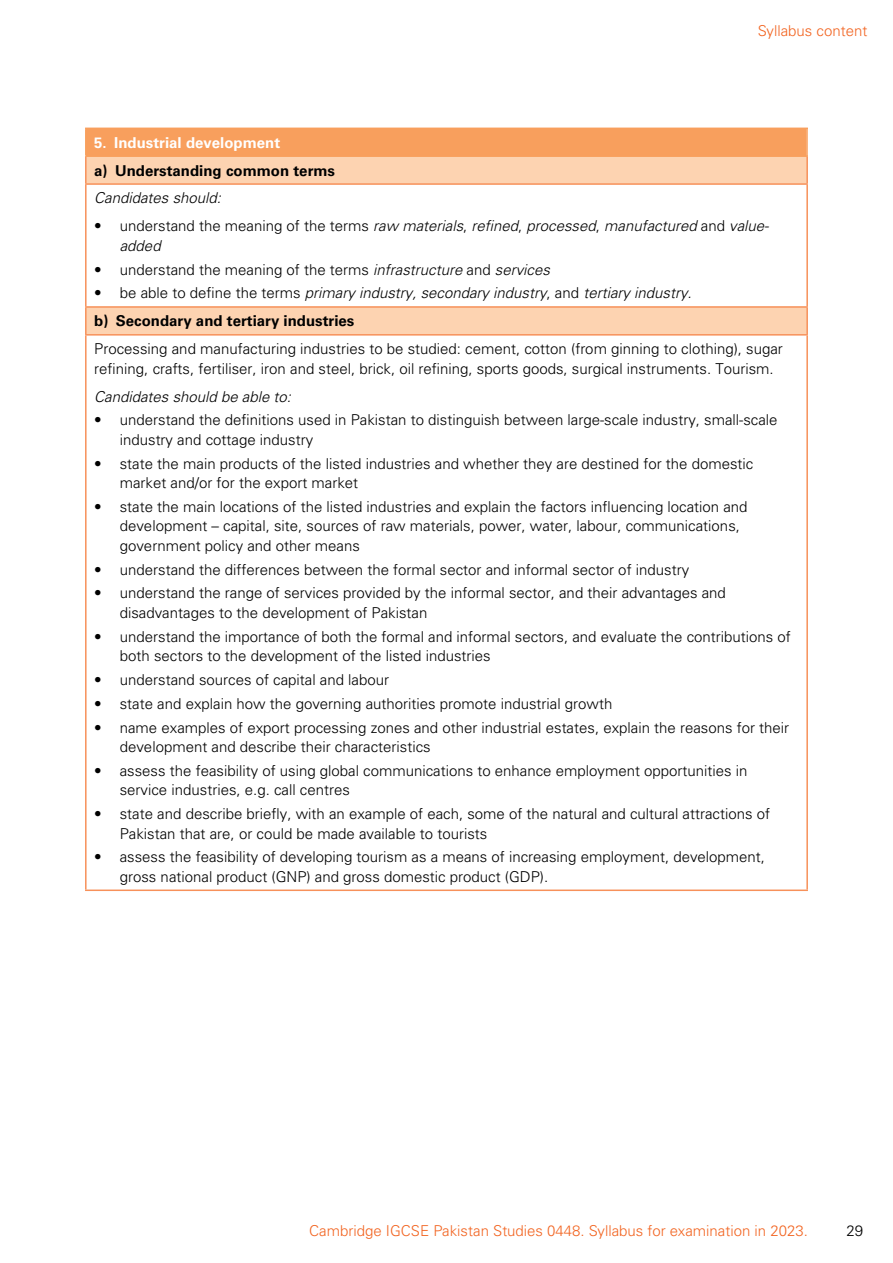
<style>
.page{position:relative;width:893px;height:1263px;background:#fff}
.page>*{position:absolute;margin:0;border:0;box-sizing:border-box;transform-origin:0 0}
.First_para_before_bu{font:300 15px/19.5px "Univers LT Std";color:#000}
._6__Bulleted_copy_NO{font:italic 300 15px/19.5px "Univers LT Std";color:#000}
.t1{font:300 15px "Univers LT Std";color:#f26522}
._9__Bold_course_copy{font:700 15px "Univers LT Std";color:#000}
.Table_header_row{font:700 15px "Univers LT Std";color:#fff}
.First_para_before_bu-2{font:italic 300 15px "Univers LT Std";color:#000}
.s1{font-style:normal}
.s2{font-style:italic}
</style>
<div class="page">
<div style="left:86px;top:128px;width:721px;height:28px;background:#f89f5d"></div>
<svg style="left:87px;top:157px;width:719px;height:177px"></svg>
<hr style="left:85px;top:183px;width:723px;height:2px;background:#f7915a">
<hr style="left:85px;top:306px;width:723px;height:2px;background:#f7915a">
<hr style="left:85px;top:334px;width:723px;height:2px;background:#f7915a">
<hr style="left:85px;top:889px;width:723px;height:2px;background:#f7915a">
<hr style="left:85px;top:157px;width:2px;height:26px;background:#f7915a">
<hr style="left:806px;top:157px;width:2px;height:26px;background:#f7915a">
<hr style="left:85px;top:185px;width:2px;height:121px;background:#f7915a">
<hr style="left:806px;top:185px;width:2px;height:121px;background:#f7915a">
<hr style="left:85px;top:308px;width:2px;height:26px;background:#f7915a">
<hr style="left:806px;top:308px;width:2px;height:26px;background:#f7915a">
<hr style="left:85px;top:336px;width:2px;height:553px;background:#f7915a">
<hr style="left:806px;top:336px;width:2px;height:553px;background:#f7915a">
<hr style="left:85px;top:128px;width:723px;height:1px;background:#f89f5d">
<hr style="left:85px;top:129px;width:2px;height:26px;background:#f89f5d">
<hr style="left:85px;top:155px;width:723px;height:2px;background:#f89f5d">
<hr style="left:806px;top:129px;width:2px;height:26px;background:#fbb885">
<p class="t1" style="left:758px;top:22px;width:111px">Syllabus content</p>
<p class="Table_header_row" style="left:94px;top:134px;width:187px">5. Industrial development</p>
<p class="_9__Bold_course_copy" style="left:94px;top:161px;width:242px">a) Understanding common terms</p>
<p class="First_para_before_bu-2" style="left:94px;top:189px;width:128px">Candidates should:</p>
<p class="_6__Bulleted_copy_NO" style="left:120px;top:217px;width:651px;text-indent:-26px"><span class="s1">• understand the meaning of the terms</span> raw materials<span class="s1">,</span> refined<span class="s1">,</span> processed<span class="s1">,</span> manufactured <span class="s1">and</span> value&shy;added</p>
<p class="First_para_before_bu" style="left:94px;top:260px;width:457px">• understand the meaning of the terms <span class="s2">infrastructure</span> and <span class="s2">services</span></p>
<p class="_6__Bulleted_copy_NO" style="left:94px;top:284px;width:599px"><span class="s1">• be able to define the terms</span> primary industry, secondary industry<span class="s1">, and</span> tertiary industry.</p>
<p class="_9__Bold_course_copy" style="left:94px;top:312px;width:262px">b) Secondary and tertiary industries</p>
<p class="First_para_before_bu" style="left:94px;top:339px;width:690px">Processing and manufacturing industries to be studied: cement, cotton (from ginning to clothing), sugar refining, crafts, fertiliser, iron and steel, brick, oil refining, sports goods, surgical instruments. Tourism.</p>
<p class="_6__Bulleted_copy_NO" style="left:94px;top:387px;width:198px">Candidates should be able to:</p>
<p class="First_para_before_bu" style="left:120px;top:410px;width:659px;text-indent:-26px">• understand the definitions used in Pakistan to distinguish between large-scale industry, small-scale industry and cottage industry</p>
<p class="First_para_before_bu" style="left:120px;top:454px;width:635px;text-indent:-26px">• state the main products of the listed industries and whether they are destined for the domestic market and/or for the export market</p>
<p class="First_para_before_bu" style="left:120px;top:497px;width:629px;text-indent:-26px">• state the main locations of the listed industries and explain the factors influencing location and development – capital, site, sources of raw materials, power, water, labour, communications, government policy and other means</p>
<p class="First_para_before_bu" style="left:94px;top:560px;width:596px">• understand the differences between the formal sector and informal sector of industry</p>
<p class="First_para_before_bu" style="left:120px;top:583px;width:608px;text-indent:-26px">• understand the range of services provided by the informal sector, and their advantages and disadvantages to the development of Pakistan</p>
<p class="First_para_before_bu" style="left:120px;top:627px;width:673px;text-indent:-26px">• understand the importance of both the formal and informal sectors, and evaluate the contributions of both sectors to the development of the listed industries</p>
<p class="First_para_before_bu" style="left:94px;top:670px;width:296px">• understand sources of capital and labour</p>
<p class="First_para_before_bu" style="left:94px;top:694px;width:520px">• state and explain how the governing authorities promote industrial growth</p>
<p class="First_para_before_bu" style="left:120px;top:717px;width:671px;text-indent:-26px">• name examples of export processing zones and other industrial estates, explain the reasons for their development and describe their characteristics</p>
<p class="First_para_before_bu" style="left:120px;top:761px;width:629px;text-indent:-26px">• assess the feasibility of using global communications to enhance employment opportunities in service industries, e.g. call centres</p>
<p class="First_para_before_bu" style="left:120px;top:804px;width:652px;text-indent:-26px">• state and describe briefly, with an example of each, some of the natural and cultural attractions of<br>Pakistan that are, or could be made available to tourists</p>
<p class="First_para_before_bu" style="left:120px;top:847px;width:647px;text-indent:-26px">• assess the feasibility of developing tourism as a means of increasing employment, development, gross national product (GNP) and gross domestic product (GDP).</p>
<p class="t1" style="left:309px;top:1221px;width:500px">Cambridge IGCSE Pakistan Studies 0448. Syllabus for examination in 2023.</p>
<p class="First_para_before_bu" style="left:846px;top:1220px;width:18px">29</p>
</div>
